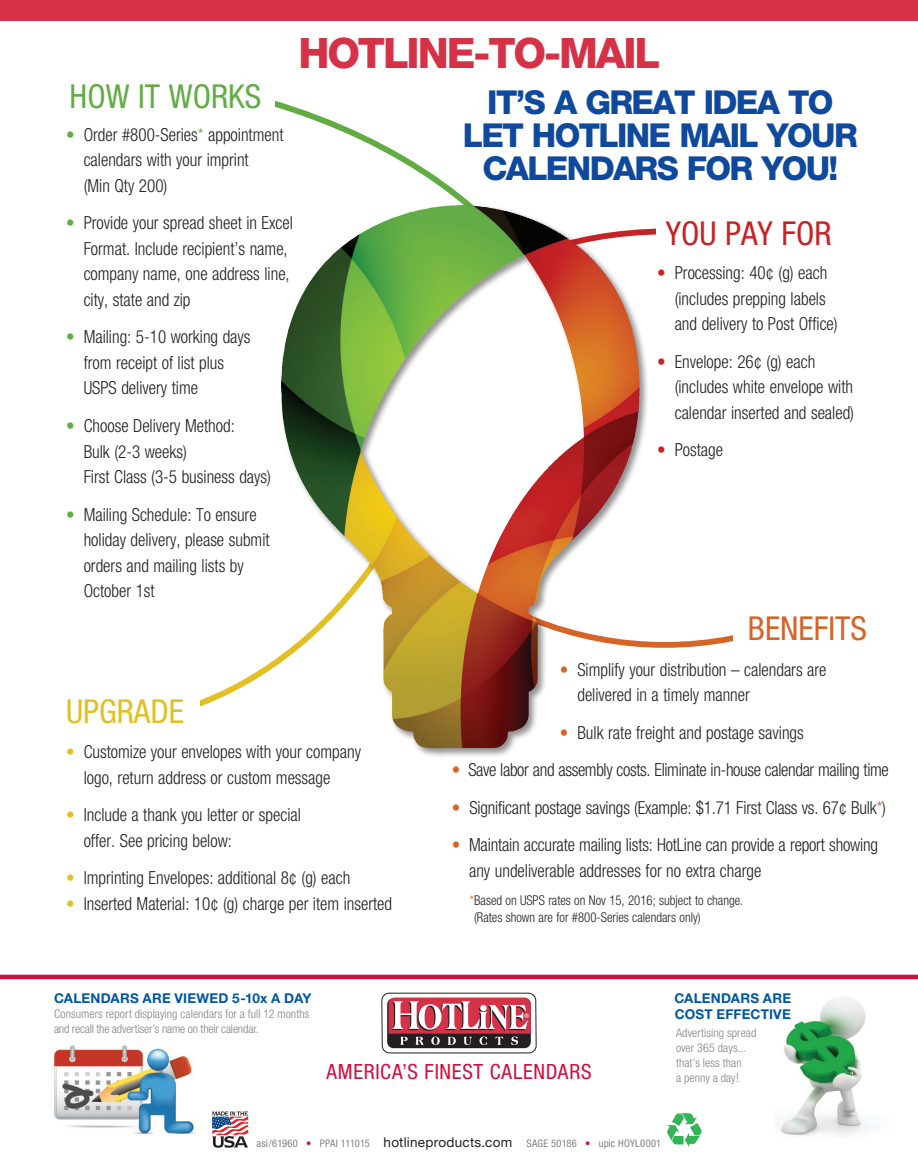
<style>
.page{position:relative;width:918px;height:1175px;background:#fff}
.page>*{position:absolute;margin:0;border:0;box-sizing:border-box;transform-origin:0 0}
.t1{font:800 42px "Helvetica Neue";letter-spacing:-.05em;color:#d63247}
.t2{font:800 33px/33px "Helvetica Neue";letter-spacing:-.05em;color:#0f499d;text-align:center}
.t3{font:condensed 33px "Helvetica Neue";color:#62ac44}
.t4{font:condensed 33px "Helvetica Neue";color:#c62326}
.t5{font:condensed 33px "Helvetica Neue";color:#d66427}
.t6{font:condensed 33px "Helvetica Neue";color:#e2bf22}
.left_number{font:condensed 21px "Helvetica Neue";letter-spacing:.035em;color:#d10e40}
.t7{font:300 condensed 18px/25.5px "Helvetica Neue";color:#231f20;scale:.95 1}
.t8{font:300 condensed 18px "Helvetica Neue";letter-spacing:-.02em;color:#231f20;scale:.95 1}
.t9{font:300 condensed 13.5px/16.5px "Helvetica Neue";color:#231f20;scale:.95 1}
.t10{font:700 13.5px "Helvetica Neue";letter-spacing:.015em;color:#0155a5}
.t11{font:13.5px "Helvetica Neue";letter-spacing:.02em;color:#231f20}
.t12{font:300 condensed 12px "Helvetica Neue";letter-spacing:.005em;color:#808285}
.t13{font:300 condensed 12px "Helvetica Neue";letter-spacing:-.015em;color:#808285}
.t14{font:condensed 10.5px "Helvetica Neue";letter-spacing:.02em;color:#808285}
.s1{color:#62ac44}
.s2{color:#c62326}
.s3{color:#e2bf22}
.s4{color:#d66427}
.s5{font-stretch:condensed;font-size:10.5px;color:#808285}
.s6{font-weight:700;font-stretch:condensed;font-size:10.5px;color:#d10e40}
.s7{font-family:"Helvetica Neue Condensed SC850";font-size:10.5px;color:#808285}
.s8{font-family:"Helvetica Neue Condensed SC850";font-stretch:normal}
.s9{font-weight:700;color:#d10e40}
</style>
<div class="page">
<svg style="left:650px;top:635px;width:83px;height:13px"></svg>
<svg style="left:275px;top:100px;width:196px;height:103px"></svg>
<svg style="left:200px;top:656px;width:79px;height:51px"></svg>
<div style="left:279px;top:203px;width:371px;height:555px;background:#231f20;opacity:.5"></div>
<img style="left:281px;top:205px;width:180px;height:361px">
<div style="left:0;top:0;width:918px;height:20px;background:#d63247"></div>
<svg style="left:667px;top:1113px;width:35px;height:34px"></svg>
<img style="left:779px;top:997px;width:88px;height:139px">
<div style="left:0;top:974px;width:918px;height:5px;background:#d10e40"></div>
<svg style="left:212px;top:1111px;width:36px;height:36px"></svg>
<div style="left:381px;top:992px;width:156px;height:61px;border:1px solid #231f20;border-radius:7px"></div>
<div style="left:387px;top:998px;width:144px;height:50px;background:#231f20;border-radius:7px"></div>
<svg style="left:389px;top:997px;width:142px;height:48px"></svg>
<img style="left:54px;top:1045px;width:142px;height:90px">
<p class="t3" style="left:70px;top:77px;width:193px">HOW IT WORKS</p>
<p class="t7" style="left:84px;top:122px;width:212px;text-indent:-18px"><span class="s1">•</span> Order #800-Series<span class="s1">*</span> appointment calendars with your imprint<br>(Min Qty 200)</p>
<p class="t7" style="left:84px;top:210px;width:222px;text-indent:-18px"><span class="s1">•</span> Provide your spread sheet in Excel<br>Format. Include recipient’s name, company name, one address line, city, state and zip</p>
<p class="t7" style="left:84px;top:324px;width:177px;text-indent:-18px"><span class="s1">•</span> Mailing: 5-10 working days from receipt of list plus<br>USPS delivery time</p>
<p class="t7" style="left:84px;top:413px;width:199px;text-indent:-18px"><span class="s1">•</span> Choose Delivery Method:<br>Bulk (2-3 weeks)<br>First Class (3-5 business days)</p>
<p class="t7" style="left:84px;top:501px;width:197px;text-indent:-18px"><span class="s1">•</span> Mailing Schedule: To ensure holiday delivery, please submit orders and mailing lists by<br>October 1st</p>
<p class="t1" style="left:298px;top:28px;width:363px">HOTLINE-TO-MAIL</p>
<p class="t2" style="left:487px;top:86px;width:348px">IT’S A GREAT IDEA TO</p>
<p class="t2" style="left:463px;top:119px;width:396px">LET HOTLINE MAIL YOUR<br>CALENDARS FOR YOU!</p>
<p class="t4" style="left:666px;top:214px;width:167px">YOU PAY FOR</p>
<p class="t7" style="left:675px;top:260px;width:173px;text-indent:-18px"><span class="s2">•</span> Processing: 40¢ (g) each (includes prepping labels and delivery to Post Office)</p>
<p class="t7" style="left:675px;top:348px;width:190px;text-indent:-18px"><span class="s2">•</span> Envelope: 26¢ (g) each (includes white envelope with calendar inserted and sealed)</p>
<p class="t7" style="left:657px;top:437px;width:71px"><span class="s2">•</span> Postage</p>
<p class="t5" style="left:748px;top:609px;width:121px">BENEFITS</p>
<p class="t6" style="left:66px;top:692px;width:119px">UPGRADE</p>
<p class="t7" style="left:84px;top:739px;width:293px;text-indent:-18px"><span class="s3">•</span> Customize your envelopes with your company logo, return address or custom message</p>
<p class="t7" style="left:84px;top:802px;width:230px;text-indent:-18px"><span class="s3">•</span> Include a thank you letter or special offer. See pricing below:</p>
<p class="t7" style="left:66px;top:865px;width:301px"><span class="s3">•</span> Imprinting Envelopes: additional 8¢ (g) each</p>
<p class="t7" style="left:66px;top:890px;width:345px"><span class="s3">•</span> Inserted Material: 10¢ (g) charge per item inserted</p>
<p class="t7" style="left:577px;top:656px;width:264px;text-indent:-18px"><span class="s4">•</span> Simplify your distribution – calendars are delivered in a timely manner</p>
<p class="t7" style="left:560px;top:719px;width:258px"><span class="s4">•</span> Bulk rate freight and postage savings</p>
<p class="t8" style="left:452px;top:759px;width:462px"><span class="s4">•</span> Save labor and assembly costs. Eliminate in-house calendar mailing time</p>
<p class="t7" style="left:452px;top:794px;width:459px"><span class="s4">•</span> Significant postage savings (Example: $1.71 First Class vs. 67¢ Bulk<span class="s4">*</span>)</p>
<p class="t7" style="left:469px;top:832px;width:432px;text-indent:-17px"><span class="s4">•</span> Maintain accurate mailing lists: HotLine can provide a report showing any undeliverable addresses for no extra charge</p>
<p class="t9" style="left:474px;top:892px;width:285px;text-indent:-4px"><span class="s4">*</span>Based on USPS rates on Nov 15, 2016; subject to change. (Rates shown are for #800-Series calendars only)</p>
<p class="t10" style="left:54px;top:990px;width:259px">CALENDARS ARE VIEWED 5-10x A DAY</p>
<p class="t12" style="left:54px;top:1007px;width:257px">Consumers report displaying calendars for a full 12 months</p>
<p class="t13" style="left:54px;top:1022px;width:206px">and recall the advertiser’s name on their calendar.</p>
<p class="left_number" style="left:326px;top:1059px;width:267px">AMERICA’S FINEST CALENDARS</p>
<p class="t10" style="left:674px;top:989px;width:118px">CALENDARS ARE</p>
<p class="t10" style="left:675px;top:1006px;width:118px">COST EFFECTIVE</p>
<p class="t12" style="left:676px;top:1026px;width:82px">Advertising spread</p>
<p class="t12" style="left:676px;top:1041px;width:72px">over 365 days...</p>
<p class="t12" style="left:676px;top:1056px;width:67px">that’s less than</p>
<p class="t12" style="left:676px;top:1071px;width:65px">a penny a day!</p>
<p class="t11" style="left:257px;top:1133px;width:257px"><span class="s5">asi/61960</span> <span class="s6">•</span> <span class="s7">PPAI 111015</span> hotlineproducts.com</p>
<p class="t14" style="left:526px;top:1137px;width:136px"><span class="s8">SAGE 50186</span> <span class="s9">•</span> upic HOYL0001</p>
</div>
